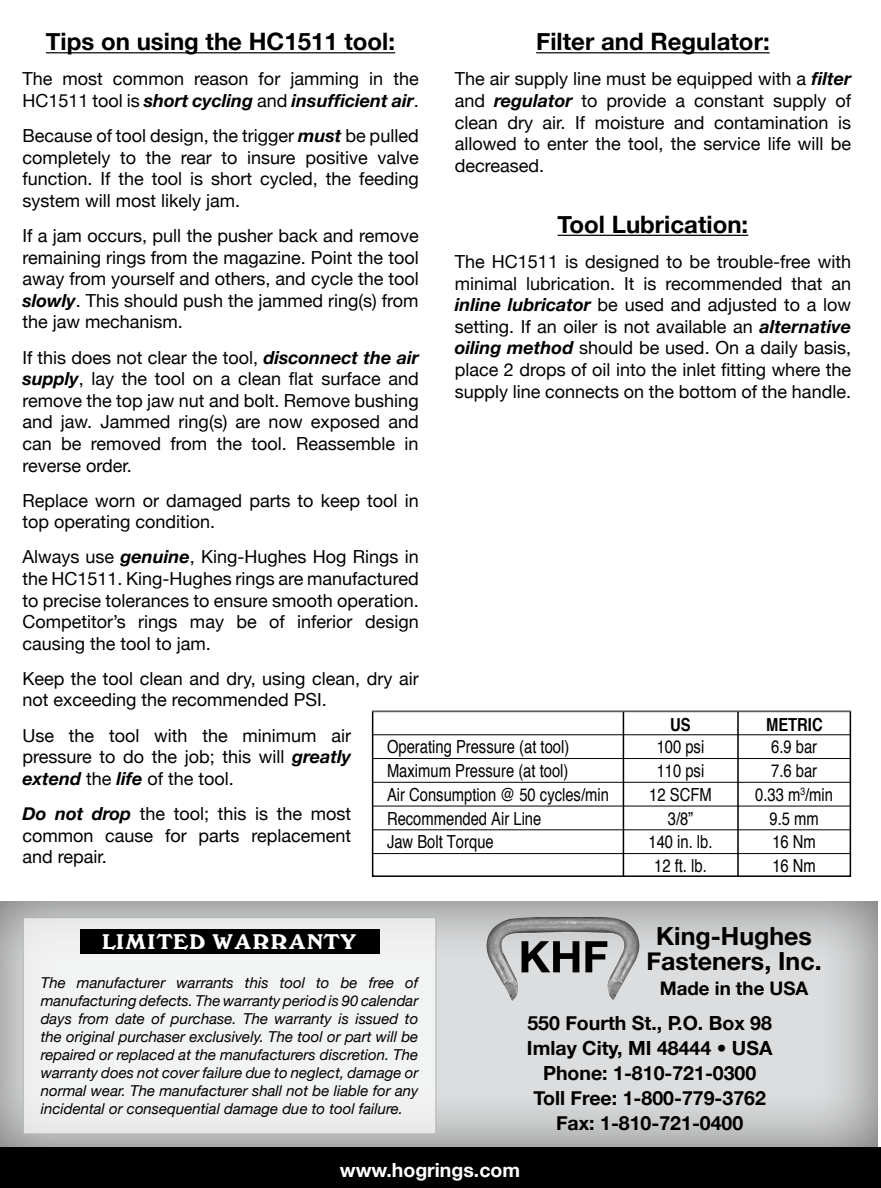
<style>
.page{position:relative;width:881px;height:1188px;background:#fff}
.page>*{position:absolute;margin:0;border:0;box-sizing:border-box;transform-origin:0 0}
.t1{font:700 24.9px/24.9px "Helvetica Neue";color:#000;text-align:center}
.t2{font:700 24px "Helvetica Neue";color:#000}
.t3{font:21px "Windz Normal";color:#fff}
.t4{font:700 19.5px/24.9px "Helvetica Neue";color:#000;text-align:center}
.t5{font:700 19.5px "Helvetica Neue";color:#fff}
.t6{font:700 18.75px "Helvetica Neue";color:#000}
.t7{font:18px/21.6px "Helvetica Neue";color:#000;text-align:justify}
.t8{font:condensed 18px/23.7px "Helvetica";color:#000;text-align:center}
.t9{font:700 condensed 18px "Helvetica";color:#000}
.t10{font:italic 15px/18px "Helvetica Neue";color:#000;text-align:justify}
.s1{font-weight:700;font-style:italic}
</style>
<div class="page">
<div style="left:0;top:901px;width:878px;height:249px;background:#000;opacity:.5"></div>
<img style="left:488px;top:917px;width:106px;height:18px">
<svg style="left:521px;top:941px;width:86px;height:31px;background:#6b6c6c"></svg>
<div style="left:0;top:1148px;width:880px;height:40px;background:#000"></div>
<div style="left:22px;top:917px;width:414px;height:218px;background:#f2f3f3;border:2px solid #b1b4b6"></div>
<div style="left:372px;top:711px;width:478px;height:166px;border:2px solid #000"></div>
<div style="left:80px;top:930px;width:299px;height:24px;background:#000"></div>
<hr style="left:46px;top:52px;width:349px;height:1px;background:#000">
<hr style="left:536px;top:52px;width:233px;height:1px;background:#000">
<hr style="left:557px;top:235px;width:191px;height:1px;background:#000">
<hr style="left:622px;top:712px;width:2px;height:165px;background:#000">
<hr style="left:737px;top:712px;width:1px;height:165px;background:#000">
<hr style="left:372px;top:711px;width:478px;height:1px;background:#b1b4b6">
<hr style="left:372px;top:734px;width:478px;height:1px;background:#000">
<hr style="left:372px;top:758px;width:478px;height:1px;background:#000">
<hr style="left:372px;top:782px;width:478px;height:1px;background:#000">
<hr style="left:372px;top:806px;width:478px;height:1px;background:#000">
<hr style="left:372px;top:829px;width:478px;height:1px;background:#000">
<hr style="left:372px;top:853px;width:478px;height:1px;background:#000">
<h2 class="t2" style="left:46px;top:27px;width:350px">Tips on using the HC1511 tool:</h2>
<p class="t7" style="left:22px;top:68px;width:398px">The most common reason for jamming in the<br>HC1511 tool is <span class="s1">short cycling</span> and <span class="s1">insufficient air</span>.</p>
<p class="t7" style="left:22px;top:125px;width:398px">Because of tool design, the trigger <span class="s1">must</span> be pulled completely to the rear to insure positive valve function. If the tool is short cycled, the feeding system will most likely jam.</p>
<p class="t7" style="left:22px;top:225px;width:398px">If a jam occurs, pull the pusher back and remove remaining rings from the magazine. Point the tool away from yourself and others, and cycle the tool <span class="s1">slowly</span>. This should push the jammed ring(s) from the jaw mechanism.</p>
<p class="t7" style="left:22px;top:346px;width:398px">If this does not clear the tool, <span class="s1">disconnect the air supply</span>, lay the tool on a clean flat surface and remove the top jaw nut and bolt. Remove bushing and jaw. Jammed ring(s) are now exposed and can be removed from the tool. Reassemble in reverse order.</p>
<p class="t7" style="left:22px;top:489px;width:398px">Replace worn or damaged parts to keep tool in top operating condition.</p>
<p class="t7" style="left:22px;top:546px;width:398px">Always use <span class="s1">genuine</span>, King-Hughes Hog Rings in the HC1511. King-Hughes rings are manufactured to precise tolerances to ensure smooth operation.<br>Competitor’s rings may be of inferior design causing the tool to jam.</p>
<p class="t7" style="left:22px;top:667px;width:398px">Keep the tool clean and dry, using clean, dry air not exceeding the recommended PSI.</p>
<p class="t7" style="left:22px;top:724px;width:330px">Use the tool with the minimum air pressure to do the job; this will <span class="s1">greatly extend</span> the <span class="s1">life</span> of the tool.</p>
<p class="t7" style="left:22px;top:802px;width:330px"><span class="s1">Do not drop</span> the tool; this is the most common cause for parts replacement and repair.</p>
<h2 class="t2" style="left:536px;top:27px;width:235px">Filter and Regulator:</h2>
<p class="t7" style="left:454px;top:68px;width:398px">The air supply line must be equipped with a <span class="s1">filter </span>and <span class="s1">regulator</span> to provide a constant supply of clean dry air. If moisture and contamination is allowed to enter the tool, the service life will be decreased.</p>
<h2 class="t2" style="left:557px;top:210px;width:192px">Tool Lubrication:</h2>
<p class="t7" style="left:454px;top:251px;width:398px">The HC1511 is designed to be trouble-free with minimal lubrication. It is recommended that an <span class="s1">inline lubricator</span> be used and adjusted to a low setting. If an oiler is not available an <span class="s1">alternative oiling method</span> should be used. On a daily basis, place 2 drops of oil into the inlet fitting where the supply line connects on the bottom of the handle.</p>
<p class="t9" style="left:670px;top:713px;width:22px">US</p>
<p class="t9" style="left:765px;top:713px;width:58px">METRIC</p>
<p class="t8" style="left:387px;top:735px;width:223px;text-align:left">Operating Pressure (at tool)<br>Maximum Pressure (at tool)<br>Air Consumption @ 50 cycles/min<br>Recommended Air Line<br>Jaw Bolt Torque</p>
<p class="t8" style="left:648px;top:735px;width:66px">100 psi<br>110 psi<br>12 SCFM<br>3/8”<br>140 in. lb.<br>12 ft. lb.</p>
<p class="t8" style="left:755px;top:735px;width:79px">6.9 bar<br>7.6 bar<br>0.33 m<sup>3</sup>/min<br>9.5 mm<br>16 Nm<br>16 Nm</p>
<p class="t3" style="left:102px;top:930px;width:16px">LIMITE</p>
<p class="t3" style="left:189px;top:930px;width:64px">D WARRANT</p>
<p class="t3" style="left:340px;top:930px;width:18px">Y</p>
<p class="t10" style="left:41px;top:973px;width:379px">The manufacturer warrants this tool to be free of manufacturing defects. The warranty period is 90 calendar days from date of purchase. The warranty is issued to the original purchaser exclusively. The tool or part will be repaired or replaced at the manufacturers discretion. The warranty does not cover failure due to neglect, damage or normal wear. The manufacturer shall not be liable for any incidental or consequential damage due to tool failure.</p>
<h1 class="t1" style="left:646px;top:923px;width:177px">King-Hughes<br>Fasteners, Inc.</h1>
<p class="t6" style="left:659px;top:977px;width:150px">Made in the USA</p>
<p class="t4" style="left:527px;top:1010px;width:247px">550 Fourth St., P.O. Box 98<br>Imlay City, MI 48444 • USA<br>Phone: 1-810-721-0300<br>Toll Free: 1-800-779-3762<br>Fax: 1-810-721-0400</p>
<p class="t5" style="left:340px;top:1158px;width:182px">www.hogrings.com</p>
</div>
